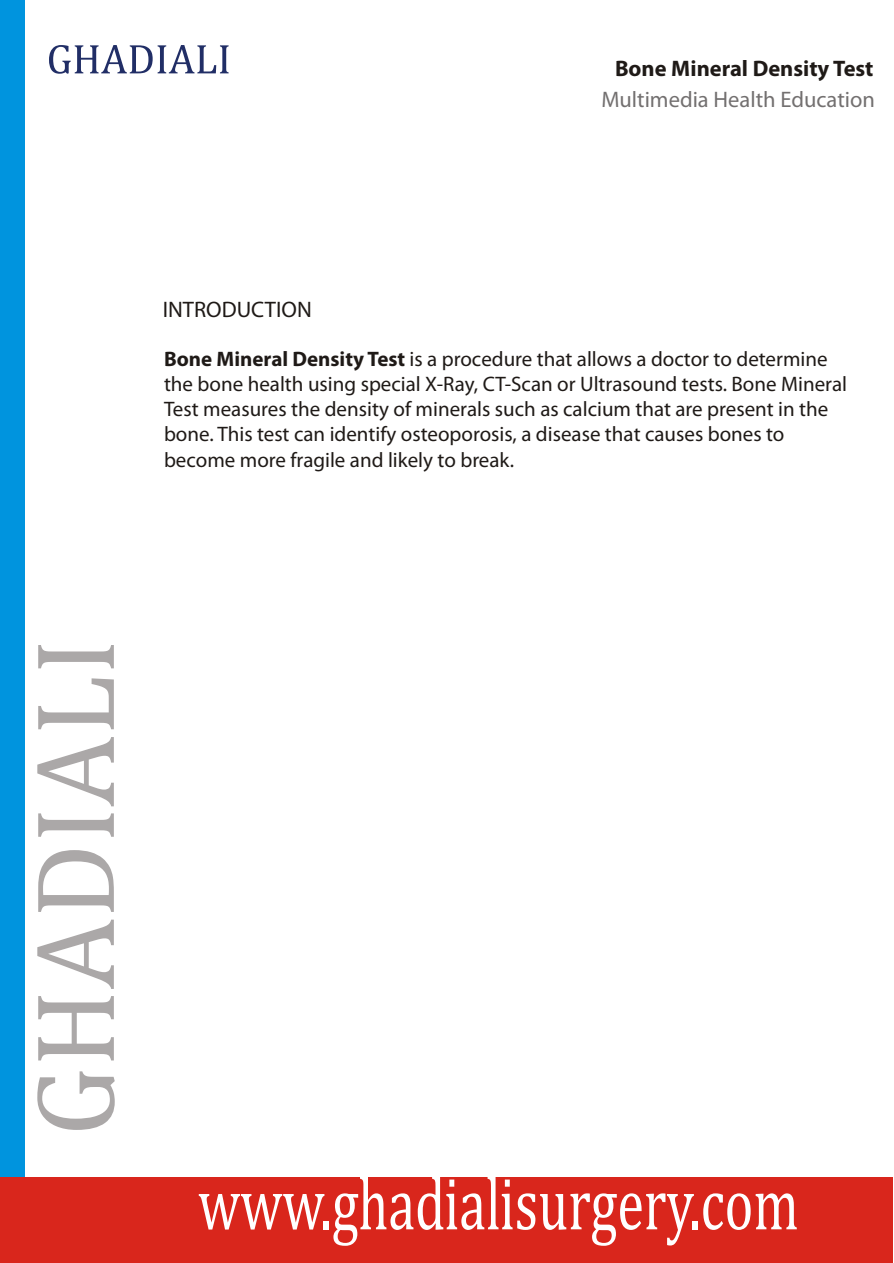
<style>
.page{position:relative;width:894px;height:1263px;background:#fff}
.page>*{position:absolute;margin:0;border:0;box-sizing:border-box;transform-origin:0 0}
.t1{font:75.6px "Cambria Math";color:#fff;scale:.72 1}
.t2{font:22.5px "Myriad Pro";color:#737070}
.t3{font:700 22.5px "Myriad Pro";color:#1f1a17}
.t4{font:22.5px "Myriad Pro";color:#1f1a17}
.t5{font:21px/25.2px "Myriad Pro";color:#1f1a17}
.s1{font-weight:700}
</style>
<div class="page">
<div style="left:0;top:0;width:25px;height:1189px;background:#0094de"></div>
<div style="left:0;top:1177px;width:893px;height:86px;background:#d9261c"></div>
<svg style="left:37px;top:645px;width:78px;height:485px"></svg>
<svg style="left:49px;top:45px;width:180px;height:29px"></svg>
<p class="t3" style="left:615px;top:59px;width:260px">Bone Mineral Density Test</p>
<p class="t2" style="left:601px;top:90px;width:275px">Multimedia Health Education</p>
<p class="t4" style="left:163px;top:300px;width:151px">INTRODUCTION</p>
<p class="t5" style="left:164px;top:348px;width:685px"><span class="s1">Bone Mineral Density Test</span> is a procedure that allows a doctor to determine the bone health using special X-Ray, CT-Scan or Ultrasound tests. Bone Mineral Test measures the density of minerals such as calcium that are present in the bone. This test can identify osteoporosis, a disease that causes bones to become more fragile and likely to break.</p>
<h1 class="t1" style="left:198px;top:1171px;width:836px">www.ghadialisurgery.com</h1>
</div>
